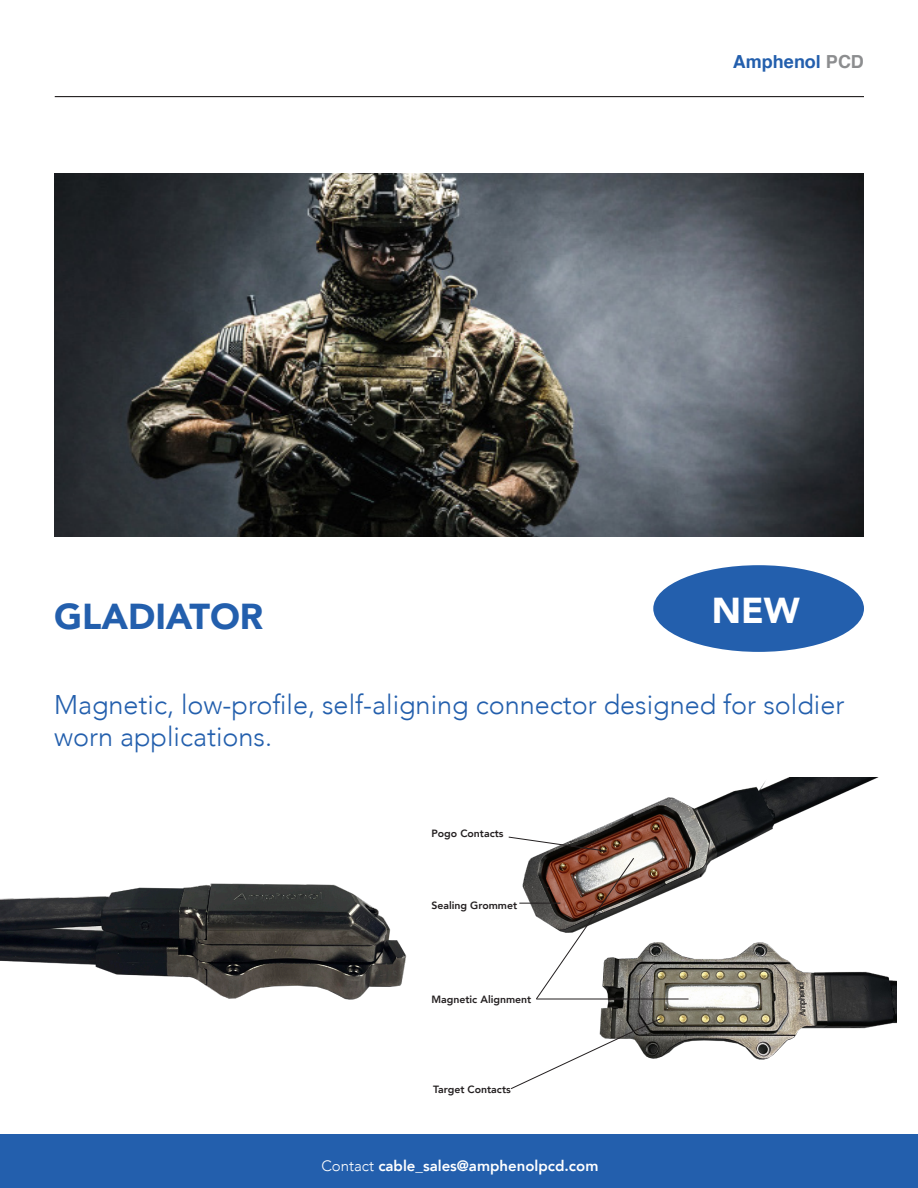
<style>
.page{position:relative;width:918px;height:1188px;background:#fff}
.page>*{position:absolute;margin:0;border:0;box-sizing:border-box;transform-origin:0 0}
.t1{font:900 36px "Avenir";color:#235fad}
.t2{font:900 36px "Avenir";color:#fff}
.t3{font:300 27px/32.4px "Avenir";color:#235fad}
.t4{font:700 18px "Helvetica";color:#235fad}
.t5{font:800 15px "Avenir";color:#fff}
.t6{font:800 10.5px "Avenir";color:#231f20}
.s1{color:#8c8d8f}
.s2{font-weight:300}
</style>
<div class="page">
<div style="left:0;top:1134px;width:918px;height:54px;background:#235fad"></div>
<hr style="left:55px;top:96px;width:809px;height:1px;background:#231f20">
<img style="left:54px;top:173px;width:810px;height:364px">
<div style="left:653px;top:565px;width:211px;height:87px;background:#235fad;border-radius:50%"></div>
<img style="left:0;top:883px;width:407px;height:117px">
<img style="left:508px;top:777px;width:388px;height:283px">
<svg style="left:508px;top:837px;width:99px;height:15px"></svg>
<svg style="left:536px;top:858px;width:98px;height:141px"></svg>
<svg style="left:511px;top:1018px;width:150px;height:71px"></svg>
<hr style="left:519px;top:903px;width:41px;height:1px;background:#231f20">
<hr style="left:536px;top:999px;width:153px;height:1px;background:#231f20">
<p class="t1" style="left:54px;top:585px;width:211px">GLADIATOR</p>
<p class="t4" style="left:733px;top:47px;width:132px">Amphenol <span class="s1">PCD</span></p>
<p class="t2" style="left:712px;top:579px;width:90px">NEW</p>
<p class="t3" style="left:54px;top:688px;width:792px">Magnetic, low-profile, self-aligning connector designed for soldier worn applications.</p>
<p class="t6" style="left:431px;top:825px;width:74px">Pogo Contacts</p>
<p class="t6" style="left:431px;top:897px;width:87px">Sealing Grommet</p>
<p class="t6" style="left:431px;top:991px;width:101px">Magnetic Alignment</p>
<p class="t6" style="left:433px;top:1081px;width:79px">Target Contacts</p>
<p class="t5" style="left:321px;top:1154px;width:279px"><span class="s2">Contact</span> cable_sales@amphenolpcd.com</p>
</div>
